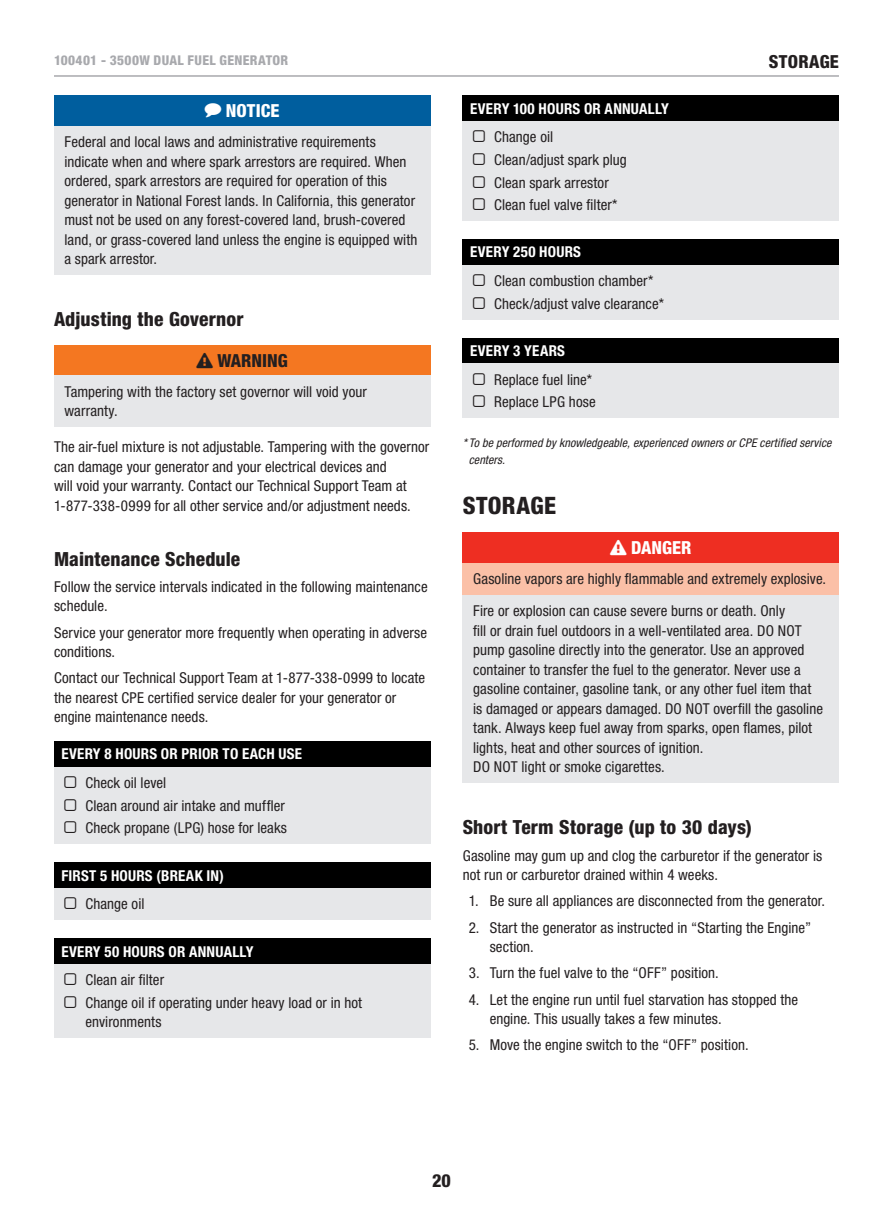
<style>
.page{position:relative;width:893px;height:1212px;background:#fff}
.page>*{position:absolute;margin:0;border:0;box-sizing:border-box;transform-origin:0 0}
.t1{font:800 condensed 24px "Helvetica Neue LT Std";letter-spacing:.015em;color:#231f20}
.t2{font:800 condensed 19.5px "Helvetica Neue LT Std";letter-spacing:.005em;color:#231f20}
.t3{font:800 condensed 18px "Helvetica Neue LT Std";color:#231f20}
.t4{font:800 condensed 18px "Helvetica Neue LT Std";color:#fff}
.t5{font:condensed 15px/19.5px "Helvetica Neue LT Std";letter-spacing:.005em;color:#231f20}
.t6{font:700 condensed 15px "Helvetica Neue LT Std";letter-spacing:.015em;color:#fff}
.t7{font:800 condensed 13.5px "Helvetica Neue LT Std";letter-spacing:.025em;color:#a8a9ad}
.t8{font:italic condensed 12px/16.5px "Helvetica Neue LT Std";letter-spacing:.01em;color:#231f20}
</style>
<div class="page">
<hr style="left:54px;top:75px;width:785px;height:2px;background:#a8a9ad">
<div style="left:54px;top:96px;width:376px;height:30px;background:#005e9e"></div>
<div style="left:54px;top:126px;width:376px;height:149px;background:#e6e7e9"></div>
<div style="left:54px;top:345px;width:376px;height:31px;background:#f47721"></div>
<div style="left:54px;top:376px;width:376px;height:51px;background:#e6e7e9"></div>
<div style="left:54px;top:741px;width:376px;height:26px;background:#000"></div>
<div style="left:54px;top:767px;width:376px;height:76px;background:#e6e7e9"></div>
<div style="left:54px;top:862px;width:376px;height:26px;background:#000"></div>
<div style="left:54px;top:888px;width:376px;height:32px;background:#e6e7e9"></div>
<div style="left:54px;top:938px;width:376px;height:26px;background:#000"></div>
<div style="left:54px;top:964px;width:376px;height:74px;background:#e6e7e9"></div>
<div style="left:463px;top:96px;width:376px;height:25px;background:#000"></div>
<div style="left:463px;top:121px;width:376px;height:99px;background:#e6e7e9"></div>
<div style="left:463px;top:239px;width:376px;height:26px;background:#000"></div>
<div style="left:463px;top:265px;width:376px;height:54px;background:#e6e7e9"></div>
<div style="left:463px;top:338px;width:376px;height:26px;background:#000"></div>
<div style="left:463px;top:364px;width:376px;height:54px;background:#e6e7e9"></div>
<div style="left:463px;top:533px;width:376px;height:30px;background:#ee2e22"></div>
<div style="left:463px;top:563px;width:376px;height:32px;background:#fbc0a7"></div>
<div style="left:463px;top:595px;width:376px;height:187px;background:#e6e7e9"></div>
<p class="t7" style="left:54px;top:52px;width:116px">100401 - 3500W Dual</p>
<p class="t7" style="left:188px;top:52px;width:15px">Fuel</p>
<p class="t7" style="left:219px;top:52px;width:17px">Generator</p>
<p class="t3" style="left:769px;top:50px;width:21px">Storage</p>
<p class="t4" style="left:205px;top:99px;width:76px">◆ NOTICE</p>
<p class="t5" style="left:64px;top:132px;width:354px">Federal and local laws and administrative requirements indicate when and where spark arrestors are required. When ordered, spark arrestors are required for operation of this generator in National Forest lands. In California, this generator must not be used on any forest-covered land, brush-covered land, or grass-covered land unless the engine is equipped with a spark arrestor.</p>
<h2 class="t2" style="left:54px;top:307px;width:191px">Adjusting the Governor</h2>
<p class="t3" style="left:196px;top:349px;width:93px">❑ WARNING</p>
<p class="t5" style="left:64px;top:382px;width:304px">Tampering with the factory set governor will void your warranty.</p>
<p class="t5" style="left:54px;top:437px;width:377px">The air-fuel mixture is not adjustable. Tampering with the governor can damage your generator and your electrical devices and<br>will void your warranty. Contact our Technical Support Team at 1-877-338-0999 for all other service and/or adjustment needs.</p>
<h2 class="t2" style="left:54px;top:547px;width:188px">Maintenance Schedule</h2>
<p class="t5" style="left:54px;top:577px;width:375px">Follow the service intervals indicated in the following maintenance schedule.</p>
<p class="t5" style="left:54px;top:622px;width:375px">Service your generator more frequently when operating in adverse conditions.</p>
<p class="t5" style="left:54px;top:668px;width:373px">Contact our Technical Support Team at 1-877-338-0999 to locate the nearest CPE certified service dealer for your generator or engine maintenance needs.</p>
<p class="t6" style="left:62px;top:745px;width:242px">EVERY 8 HOURS OR PRIOR TO EACH USE</p>
<p class="t5" style="left:86px;top:771px;width:203px;line-height:22.5px">Check oil level<br>Clean around air intake and muffler<br>Check propane (LPG) hose for leaks</p>
<p class="t6" style="left:62px;top:866px;width:164px">FIRST 5 HOURS (BREAK IN)</p>
<p class="t5" style="left:86px;top:894px;width:60px">Change oil</p>
<p class="t6" style="left:62px;top:942px;width:193px">EVERY 50 HOURS OR ANNUALLY</p>
<p class="t5" style="left:86px;top:969px;width:278px;line-height:22.5px">Clean air filter<br>Change oil if operating under heavy load or in hot</p>
<p class="t5" style="left:86px;top:1012px;width:78px">environments</p>
<p class="t6" style="left:470px;top:99px;width:200px">EVERY 100 HOURS OR ANNUALLY</p>
<p class="t5" style="left:494px;top:126px;width:134px;line-height:22.5px">Change oil<br>Clean/adjust spark plug<br>Clean spark arrestor<br>Clean fuel valve filter*</p>
<p class="t6" style="left:470px;top:243px;width:112px">EVERY 250 HOURS</p>
<p class="t5" style="left:494px;top:269px;width:171px;line-height:22.5px">Clean combustion chamber*<br>Check/adjust valve clearance*</p>
<p class="t6" style="left:470px;top:342px;width:96px">EVERY 3 YEARS</p>
<p class="t5" style="left:494px;top:368px;width:103px;line-height:22.5px">Replace fuel line*<br>Replace LPG hose</p>
<p class="t8" style="left:469px;top:435px;width:364px;text-indent:-6px">* To be performed by knowledgeable, experienced owners or CPE certified service centers.</p>
<h1 class="t1" style="left:463px;top:490px;width:95px">STORAGE</h1>
<p class="t4" style="left:610px;top:536px;width:83px">❑ DANGER</p>
<p class="t5" style="left:473px;top:563px;width:354px;line-height:31.7px">Gasoline vapors are highly flammable and extremely explosive.<br>Fire or explosion can cause severe burns or death. Only</p>
<p class="t5" style="left:473px;top:620px;width:351px">fill or drain fuel outdoors in a well-ventilated area. DO NOT pump gasoline directly into the generator. Use an approved container to transfer the fuel to the generator. Never use a gasoline container, gasoline tank, or any other fuel item that is damaged or appears damaged. DO NOT overfill the gasoline tank. Always keep fuel away from sparks, open flames, pilot lights, heat and other sources of ignition.<br>DO NOT light or smoke cigarettes.</p>
<h2 class="t2" style="left:463px;top:815px;width:291px">Short Term Storage (up to 30 days)</h2>
<p class="t5" style="left:463px;top:845px;width:361px">Gasoline may gum up and clog the carburetor if the generator is not run or carburetor drained within 4 weeks.</p>
<p class="t5" style="left:469px;top:891px;width:358px">1. Be sure all appliances are disconnected from the generator.</p>
<p class="t5" style="left:490px;top:917px;width:323px;text-indent:-21px">2. Start the generator as instructed in “Starting the Engine” section.</p>
<p class="t5" style="left:469px;top:963px;width:252px">3. Turn the fuel valve to the “OFF” position.</p>
<p class="t5" style="left:490px;top:989px;width:310px;text-indent:-21px">4. Let the engine run until fuel starvation has stopped the engine. This usually takes a few minutes.</p>
<p class="t5" style="left:469px;top:1035px;width:281px">5. Move the engine switch to the “OFF” position.</p>
<p class="t3" style="left:432px;top:1169px;width:20px">20</p>
</div>
